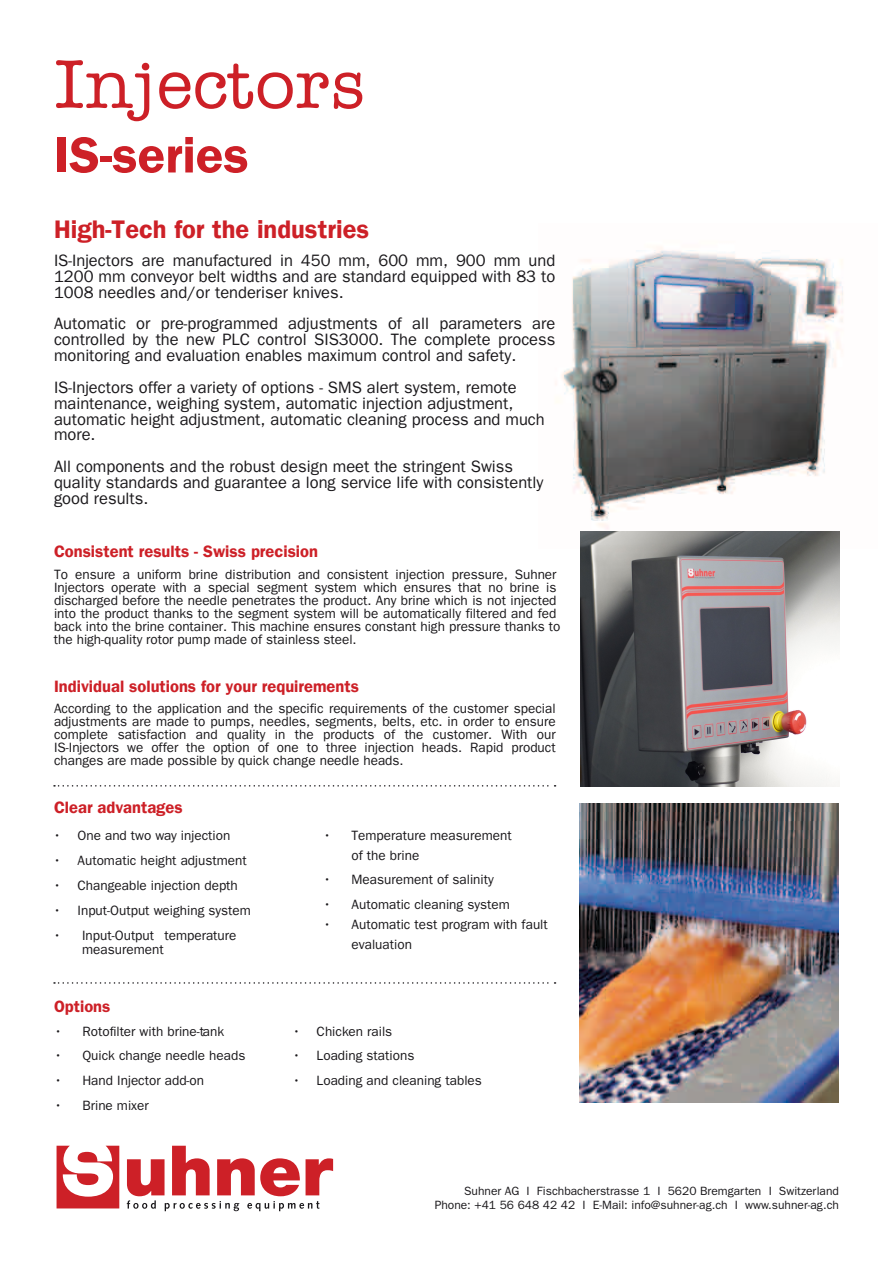
<style>
.page{position:relative;width:893px;height:1263px;background:#fff}
.page>*{position:absolute;margin:0;border:0;box-sizing:border-box;transform-origin:0 0}
.t1{font:500 70.5px "Amer Typewriter IT Cby BT";color:#cd2027}
.t2{font:600 51px "ITC Franklin Gothic Std";color:#cd2027}
.t3{font:600 25.5px "ITC Franklin Gothic Std";color:#cd2027}
.t4{font:16.5px/15.9px "ITC Franklin Gothic Std";color:#1a181b;text-align:justify}
.t5{font:600 16.5px "ITC Franklin Gothic Std";color:#cd2027}
.t6{font:13.5px/13px "ITC Franklin Gothic Std";color:#1a181b}
.t7{font:12px/14.4px "ITC Franklin Gothic Std";color:#1a181b;text-align:right}
</style>
<div class="page">
<img style="left:555px;top:247px;width:288px;height:301px">
<img style="left:580px;top:804px;width:259px;height:298px">
<svg style="left:127px;top:1146px;width:206px;height:65px"></svg>
<svg style="left:57px;top:1146px;width:62px;height:62px"></svg>
<svg style="left:54px;top:982px;width:502px;height:2px"></svg>
<svg style="left:54px;top:785px;width:502px;height:1px"></svg>
<img style="left:580px;top:532px;width:259px;height:254px">
<h1 class="t1" style="left:54px;top:41px;width:313px">Injectors</h1>
<h2 class="t2" style="left:54px;top:125px;width:196px">IS-series</h2>
<h3 class="t3" style="left:54px;top:214px;width:317px">High-Tech for the industries</h3>
<p class="t4" style="left:54px;top:255px;width:503px">IS-Injectors are manufactured in 450 mm, 600 mm, 900 mm und 1200 mm conveyor belt widths and are standard equipped with 83 to 1008 needles and/or tenderiser knives.</p>
<p class="t4" style="left:54px;top:318px;width:503px">Automatic or pre-programmed adjustments of all parameters are controlled by the new PLC control SIS3000. The complete process monitoring and evaluation enables maximum control and safety.</p>
<p class="t4" style="left:54px;top:382px;width:492px;text-align:left">IS-Injectors offer a variety of options - SMS alert system, remote maintenance, weighing system, automatic injection adjustment, automatic height adjustment, automatic cleaning process and much more.</p>
<p class="t4" style="left:54px;top:461px;width:491px;text-align:left">All components and the robust design meet the stringent Swiss quality standards and guarantee a long service life with consistently good results.</p>
<p class="t5" style="left:54px;top:546px;width:266px">Consistent results - Swiss precision</p>
<p class="t6" style="left:54px;top:570px;width:508px">To ensure a uniform brine distribution and consistent injection pressure, Suhner Injectors operate with a special segment system which ensures that no brine is discharged before the needle penetrates the product. Any brine which is not injected into the product thanks to the segment system will be automatically filtered and fed back into the brine container. This machine ensures constant high pressure thanks to the high-quality rotor pump made of stainless steel.</p>
<p class="t5" style="left:54px;top:680px;width:306px">Individual solutions for your requirements</p>
<p class="t6" style="left:54px;top:704px;width:503px;text-align:justify">According to the application and the specific requirements of the customer special adjustments are made to pumps, needles, segments, belts, etc. in order to ensure complete satisfaction and quality in the products of the customer. With our IS-Injectors we offer the option of one to three injection heads. Rapid product changes are made possible by quick change needle heads.</p>
<p class="t5" style="left:54px;top:801px;width:130px">Clear advantages</p>
<p class="t6" style="left:53px;top:828px;width:179px">• One and two way injection</p>
<p class="t6" style="left:53px;top:854px;width:195px">• Automatic height adjustment</p>
<p class="t6" style="left:53px;top:879px;width:186px">• Changeable injection depth</p>
<p class="t6" style="left:53px;top:904px;width:199px">• Input-Output weighing system</p>
<p class="t6" style="left:53px;top:929px;width:185px">• Input-Output temperature</p>
<p class="t6" style="left:82px;top:945px;width:83px">measurement</p>
<p class="t5" style="left:54px;top:997px;width:58px">Options</p>
<p class="t6" style="left:54px;top:1024px;width:172px">• Rotofilter with brine-tank</p>
<p class="t6" style="left:54px;top:1049px;width:193px">• Quick change needle heads</p>
<p class="t6" style="left:54px;top:1074px;width:152px">• Hand Injector add-on</p>
<p class="t6" style="left:54px;top:1099px;width:96px">• Brine mixer</p>
<p class="t6" style="left:323px;top:829px;width:190px">• Temperature measurement</p>
<p class="t6" style="left:352px;top:850px;width:69px">of the brine</p>
<p class="t6" style="left:323px;top:873px;width:172px">• Measurement of salinity</p>
<p class="t6" style="left:323px;top:898px;width:188px">• Automatic cleaning system</p>
<p class="t6" style="left:352px;top:916px;width:198px;line-height:19.8px;text-indent:-28px">• Automatic test program with fault evaluation</p>
<p class="t6" style="left:292px;top:1024px;width:101px">• Chicken rails</p>
<p class="t6" style="left:292px;top:1049px;width:124px">• Loading stations</p>
<p class="t6" style="left:292px;top:1076px;width:191px">• Loading and cleaning tables</p>
<p class="t7" style="left:435px;top:1183px;width:406px">Suhner AG I Fischbacherstrasse 1 I 5620 Bremgarten I Switzerland<br>Phone: +41 56 648 42 42 I E-Mail: info@suhner-ag.ch I www.suhner-ag.ch</p>
</div>
